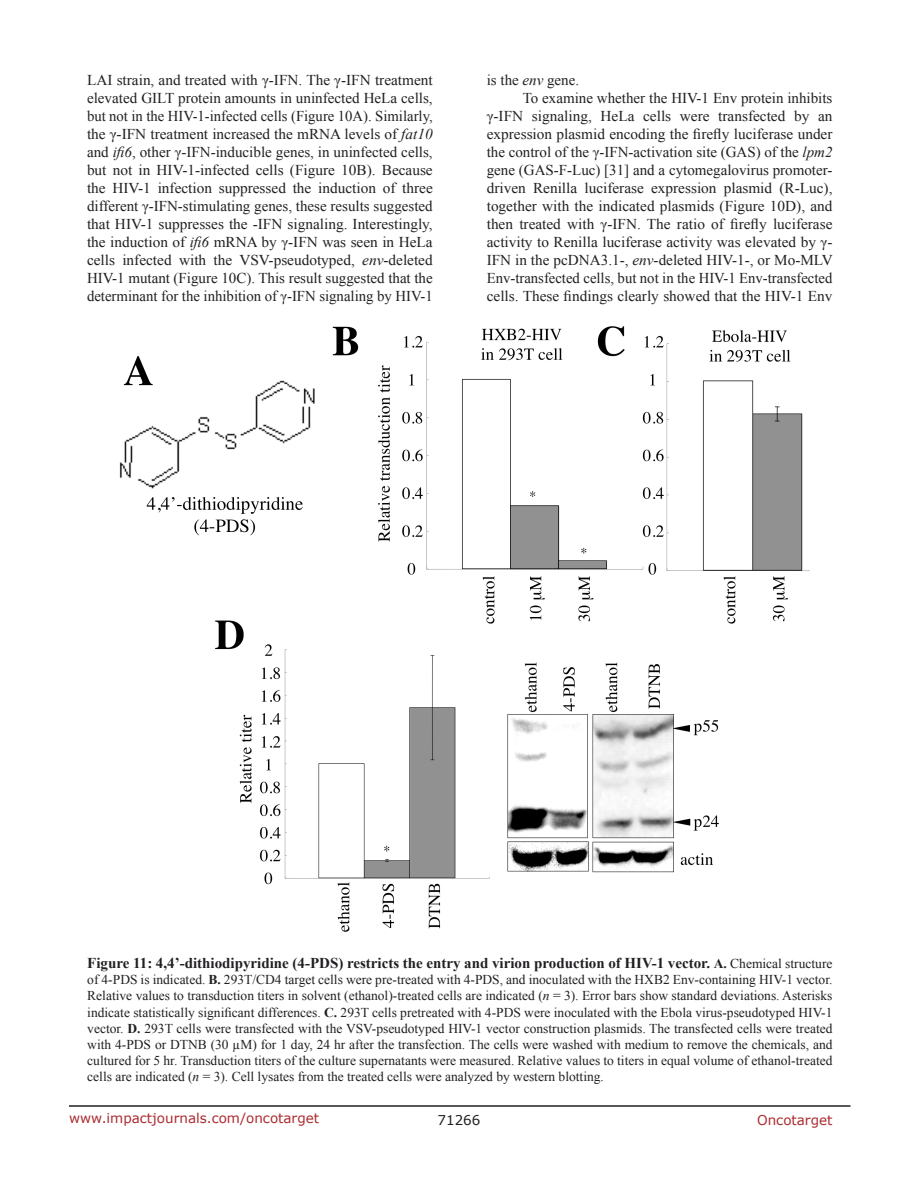
<style>
.page{position:relative;width:918px;height:1188px;background:#fff}
.page>*{position:absolute;margin:0;border:0;box-sizing:border-box;transform-origin:0 0}
.BodyText{font:15px/18px "Times New Roman";color:#221f22;text-align:justify}
.FigureText{font:700 15px "Times New Roman";color:#221f22}
.FigureText-2{font:13.5px/16.2px "Times New Roman";color:#221f22;text-align:justify}
.t1{font:13.5px "Verdana";color:#ac2b31}
.t2{font:13.5px "Verdana";color:#221f22}
.s1{font-style:italic}
.s2{font-size:13.5px}
.s3{font-weight:400;font-size:13.5px}
.s4{font-weight:700}
</style>
<div class="page">
<hr style="left:69px;top:1105px;width:781px;height:2px;background:#231f20">
<img style="left:119px;top:326px;width:691px;height:606px">
<p class="BodyText" style="left:87px;top:71px;width:347px">LAI strain, and treated with γ-IFN. The γ-IFN treatment elevated GILT protein amounts in uninfected HeLa cells, but not in the HIV-1-infected cells (Figure 10A). Similarly, the γ-IFN treatment increased the mRNA levels of <span class="s1">fat10 </span>and <span class="s1">ifi6</span>, other γ-IFN-inducible genes, in uninfected cells, but not in HIV-1-infected cells (Figure 10B). Because the HIV-1 infection suppressed the induction of three different γ-IFN-stimulating genes, these results suggested that HIV-1 suppresses the -IFN signaling. Interestingly, the induction of <span class="s1">ifi6</span> mRNA by γ-IFN was seen in HeLa cells infected with the VSV-pseudotyped, <span class="s1">env</span>-deleted HIV-1 mutant (Figure 10C). This result suggested that the determinant for the inhibition of γ-IFN signaling by HIV-1</p>
<p class="BodyText" style="left:487px;top:71px;width:94px">is the <span class="s1">env</span> gene.</p>
<p class="BodyText" style="left:487px;top:89px;width:348px;text-indent:36px">To examine whether the HIV-1 Env protein inhibits γ-IFN signaling, HeLa cells were transfected by an expression plasmid encoding the firefly luciferase under the control of the γ-IFN-activation site (GAS) of the <span class="s1">lpm2 </span>gene (GAS-F-Luc) [31] and a cytomegalovirus promoter&shy;driven Renilla luciferase expression plasmid (R-Luc), together with the indicated plasmids (Figure 10D), and then treated with γ-IFN. The ratio of firefly luciferase activity to Renilla luciferase activity was elevated by γ-IFN in the pcDNA3.1-, <span class="s1">env</span>-deleted HIV-1-, or Mo-MLV Env-transfected cells, but not in the HIV-1 Env-transfected cells. These findings clearly showed that the HIV-1 Env</p>
<p class="FigureText" style="left:87px;top:953px;width:747px">Figure 11: 4,4’-dithiodipyridine (4-PDS) restricts the entry and virion production of HIV-1 vector. <span class="s2">A.</span> <span class="s3">Chemical structure</span></p>
<p class="FigureText-2" style="left:87px;top:971px;width:747px">of 4-PDS is indicated. <span class="s4">B.</span> 293T/CD4 target cells were pre-treated with 4-PDS, and inoculated with the HXB2 Env-containing HIV-1 vector.<br>Relative values to transduction titers in solvent (ethanol)-treated cells are indicated (<span class="s1">n</span> = 3). Error bars show standard deviations. Asterisks indicate statistically significant differences. <span class="s4">C.</span> 293T cells pretreated with 4-PDS were inoculated with the Ebola virus-pseudotyped HIV-1 vector. <span class="s4">D.</span> 293T cells were transfected with the VSV-pseudotyped HIV-1 vector construction plasmids. The transfected cells were treated with 4-PDS or DTNB (30 µM) for 1 day, 24 hr after the transfection. The cells were washed with medium to remove the chemicals, and cultured for 5 hr. Transduction titers of the culture supernatants were measured. Relative values to titers in equal volume of ethanol-treated cells are indicated (<span class="s1">n</span> = 3). Cell lysates from the treated cells were analyzed by western blotting.</p>
<p class="t1" style="left:69px;top:1109px;width:252px">www.impactjournals.com/oncotarget</p>
<p class="t2" style="left:438px;top:1111px;width:44px">71266</p>
<p class="t1" style="left:757px;top:1111px;width:77px">Oncotarget</p>
</div>
